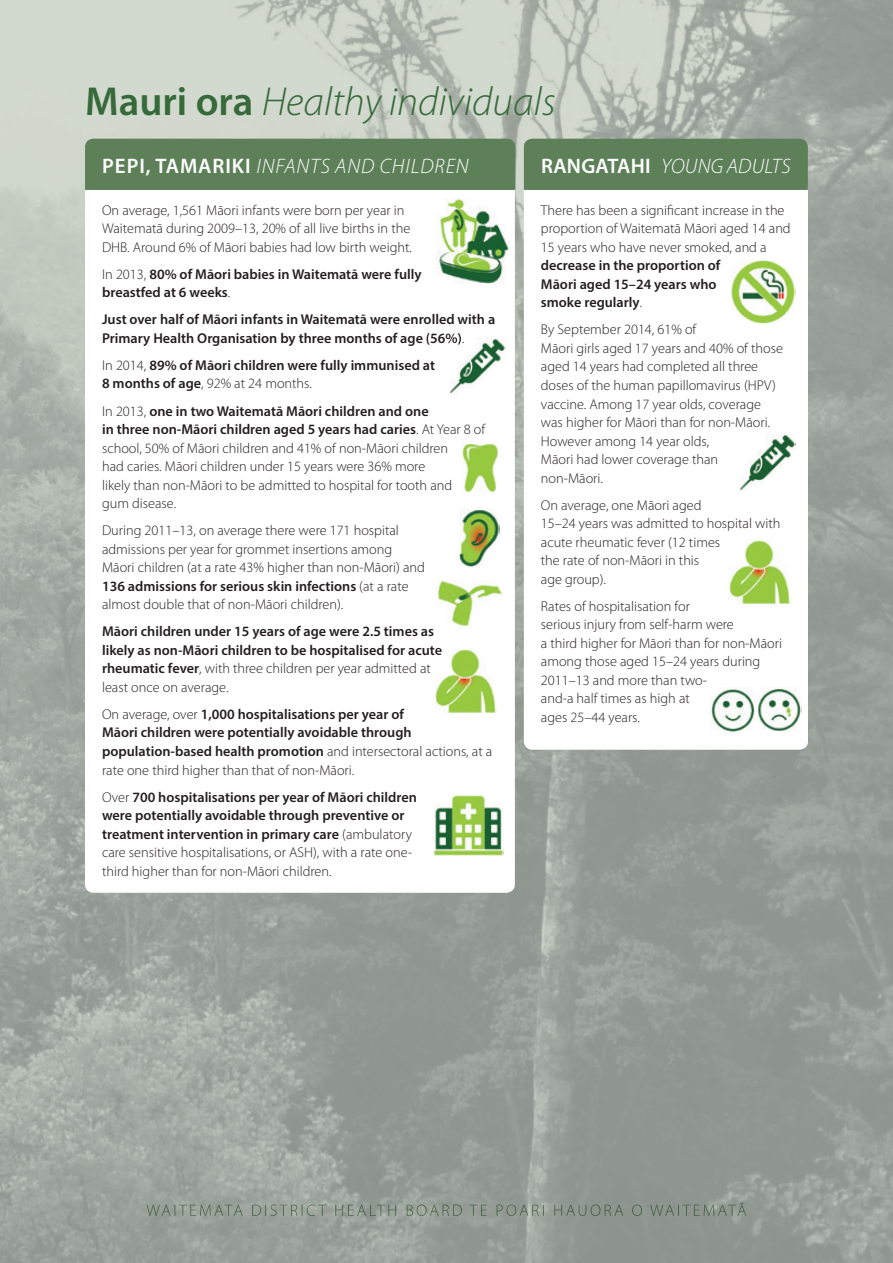
<style>
.page{position:relative;width:893px;height:1263px;background:#fff}
.page>*{position:absolute;margin:0;border:0;box-sizing:border-box;transform-origin:0 0}
.t1{font:italic 300 40.65px "Myriad Pro";color:#366a3a}
.t2{font:italic 300 21px "Myriad Pro";letter-spacing:.045em;color:#fff}
.t3{font:italic 300 21px "Myriad Pro";letter-spacing:.01em;color:#fff}
.t4{font:300 14.25px/18.5px "Myriad Pro";color:#231f20}
.t5{font:600 14.25px/18.5px "Myriad Pro";color:#231f20}
.s1{font-weight:600;font-style:normal}
.s2{font-weight:300}
.s3{font-weight:600}
</style>
<div class="page">
<img style="left:0;top:0;width:893px;height:1263px">
<img style="left:147px;top:1203px;width:599px;height:13px">
<svg style="left:85px;top:190px;width:430px;height:703px"></svg>
<svg style="left:524px;top:190px;width:284px;height:559px"></svg>
<img style="left:437px;top:198px;width:73px;height:86px">
<img style="left:740px;top:434px;width:55px;height:57px">
<img style="left:450px;top:337px;width:55px;height:58px">
<svg style="left:450px;top:337px;width:14px;height:9px"></svg>
<img style="left:461px;top:442px;width:37px;height:51px">
<img style="left:438px;top:580px;width:64px;height:46px">
<img style="left:433px;top:795px;width:70px;height:61px">
<img style="left:730px;top:259px;width:65px;height:64px">
<img style="left:710px;top:687px;width:91px;height:45px">
<div style="left:85px;top:139px;width:430px;height:51px;background:#5d8059"></div>
<div style="left:524px;top:139px;width:284px;height:51px;background:#5d8059"></div>
<img style="left:459px;top:509px;width:40px;height:58px">
<img style="left:435px;top:649px;width:62px;height:64px">
<svg style="left:435px;top:649px;width:7px;height:9px"></svg>
<img style="left:729px;top:540px;width:61px;height:64px">
<h1 class="t1" style="left:85px;top:80px;width:472px"><span class="s1">Mauri ora</span> Healthy individuals</h1>
<h2 class="t2" style="left:102px;top:155px;width:368px"><span class="s1">PEPI, TAMARIKI</span> INFANTS AND CHILDREN</h2>
<h2 class="t3" style="left:541px;top:155px;width:251px"><span class="s1">RANGATAHI</span> YOUNG ADULTS</h2>
<p class="t4" style="left:102px;top:201px;width:311px">On average, 1,561 Māori infants were born per year in<br>Waitematā during 2009–13, 20% of all live births in the<br>DHB. Around 6% of Māori babies had low birth weight.</p>
<p class="t5" style="left:102px;top:264px;width:321px"><span class="s2">In 2013,</span> 80% of Māori babies in Waitematā were fully breastfed at 6 weeks<span class="s2">.</span></p>
<p class="t5" style="left:102px;top:310px;width:395px">Just over half of Māori infants in Waitematā were enrolled with a<br>Primary Health Organisation by three months of age (56%)<span class="s2">.</span></p>
<p class="t5" style="left:102px;top:355px;width:334px"><span class="s2">In 2014,</span> 89% of Māori children were fully immunised at<br>8 months of age<span class="s2">, 92% at 24 months.</span></p>
<p class="t4" style="left:102px;top:402px;width:385px">In 2013, <span class="s3">one in two Waitematā Māori children and one<br>in three non-Māori children aged 5 years had caries</span>. At Year 8 of school, 50% of Māori children and 41% of non-Māori children<br>had caries. Māori children under 15 years were 36% more<br>likely than non-Māori to be admitted to hospital for tooth and<br>gum disease.</p>
<p class="t4" style="left:102px;top:521px;width:324px">During 2011–13, on average there were 171 hospital admissions per year for grommet insertions among Māori children (at a rate 43% higher than non-Māori) and <span class="s3">136 admissions for serious skin infections</span> (at a rate almost double that of non-Māori children).</p>
<p class="t5" style="left:102px;top:622px;width:342px">Māori children under 15 years of age were 2.5 times as likely as non-Māori children to be hospitalised for acute rheumatic fever<span class="s2">, with three children per year admitted at least once on average.</span></p>
<p class="t5" style="left:102px;top:704px;width:392px"><span class="s2">On average, over</span> 1,000 hospitalisations per year of<br>Māori children were potentially avoidable through population-based health promotion <span class="s2">and intersectoral actions, at a rate one third higher than that of non-Māori.</span></p>
<p class="t5" style="left:102px;top:787px;width:316px"><span class="s2">Over</span> 700 hospitalisations per year of Māori children were potentially avoidable through preventive or treatment intervention in primary care <span class="s2">(ambulatory care sensitive hospitalisations, or ASH), with a rate one&shy;third higher than for non-Māori children.</span></p>
<p class="t4" style="left:541px;top:201px;width:251px">There has been a significant increase in the proportion of Waitematā Māori aged 14 and<br>15 years who have never smoked, and a</p>
<p class="t5" style="left:541px;top:256px;width:181px">decrease in the proportion of<br>Māori aged 15–24 years who smoke regularly<span class="s2">.</span></p>
<p class="t4" style="left:541px;top:321px;width:244px">By September 2014, 61% of<br>Māori girls aged 17 years and 40% of those aged 14 years had completed all three doses of the human papillomavirus (HPV) vaccine. Among 17 year olds, coverage was higher for Māori than for non-Māori.<br>However among 14 year olds,<br>Māori had lower coverage than non-Māori.</p>
<p class="t4" style="left:541px;top:496px;width:241px">On average, one Māori aged<br>15–24 years was admitted to hospital with acute rheumatic fever (12 times<br>the rate of non-Māori in this<br>age group).</p>
<p class="t4" style="left:541px;top:597px;width:243px">Rates of hospitalisation for<br>serious injury from self-harm were<br>a third higher for Māori than for non-Māori among those aged 15–24 years during<br>2011–13 and more than two-<br>and-a half times as high at<br>ages 25–44 years.</p>
</div>
